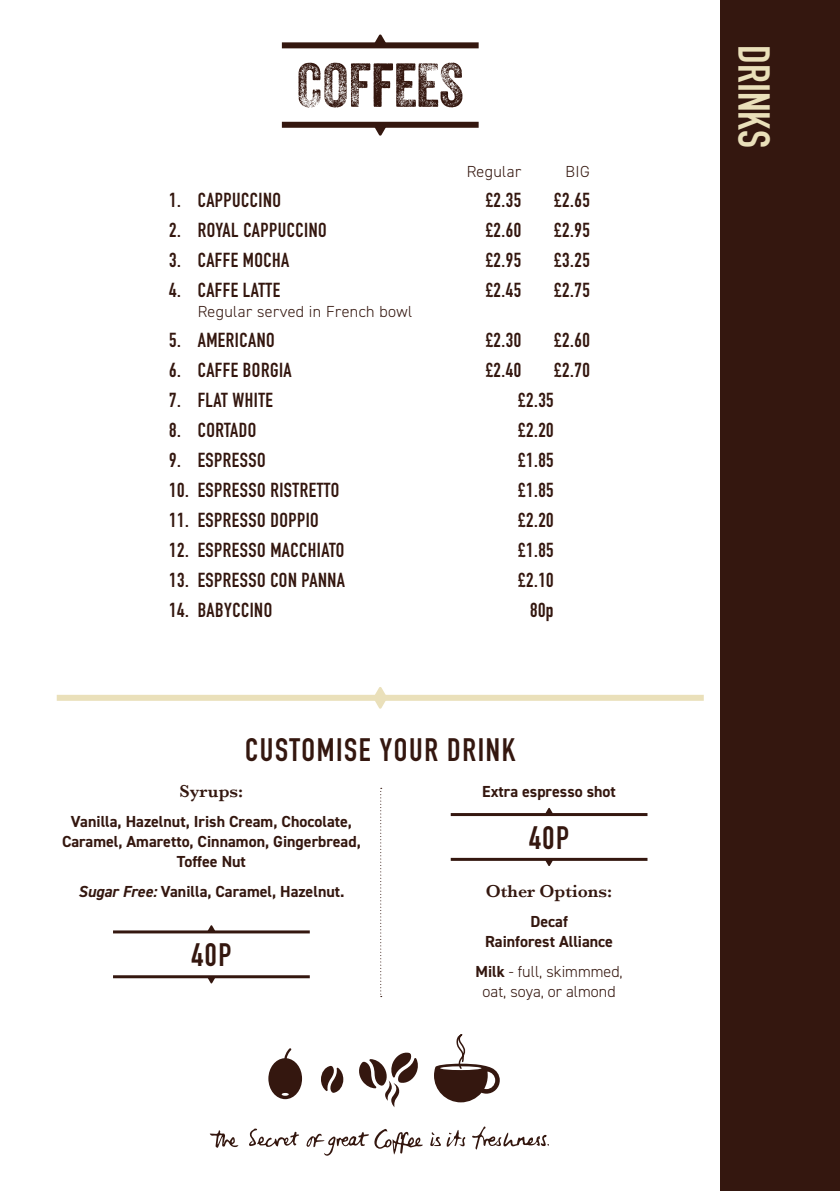
<style>
.page{position:relative;width:840px;height:1191px;background:#fff}
.page>*{position:absolute;margin:0;border:0;box-sizing:border-box;transform-origin:0 0}
.t1{font:60px "Veneer Three";color:#34170f}
.t2{font:700 44px "DIN Condensed";color:#eae0ba}
.t3{font:700 32px "DIN Condensed";letter-spacing:.05em;color:#34170f}
.t4{font:700 20px "DIN Condensed";letter-spacing:.025em;color:#34170f}
.t5{font:600 18px "Baskerville";color:#34170f}
.t6{font:700 16px/20px "DIN2014";color:#34170f;text-align:center}
.t7{font:300 16px/20px "DIN2014";color:#34170f;text-align:center}
.t8{font:300 16px "DIN2014";letter-spacing:.025em;color:#34170f}
.s1{font-family:"Veneer"}
.s2{font-family:"Veneer Two"}
.s3{font-style:italic}
.s4{font-weight:700}
</style>
<div class="page">
<div style="left:720px;top:0;width:119px;height:1191px;background:#34170f"></div>
<div style="left:282px;top:42px;width:196px;height:6px;background:#34170f"></div>
<div style="left:282px;top:122px;width:196px;height:6px;background:#34170f"></div>
<svg style="left:373px;top:34px;width:13px;height:9px"></svg>
<svg style="left:373px;top:127px;width:13px;height:9px"></svg>
<hr style="left:113px;top:975px;width:196px;height:3px;background:#34170f">
<svg style="left:207px;top:978px;width:8px;height:5px"></svg>
<hr style="left:450px;top:858px;width:197px;height:3px;background:#34170f">
<svg style="left:545px;top:860px;width:7px;height:6px"></svg>
<hr style="left:113px;top:930px;width:196px;height:3px;background:#34170f">
<svg style="left:207px;top:925px;width:8px;height:6px"></svg>
<hr style="left:450px;top:813px;width:197px;height:3px;background:#34170f">
<svg style="left:545px;top:807px;width:7px;height:6px"></svg>
<div style="left:57px;top:695px;width:646px;height:6px;background:#eae0ba"></div>
<svg style="left:373px;top:687px;width:13px;height:22px"></svg>
<svg style="left:380px;top:788px;width:1px;height:209px"></svg>
<svg style="left:210px;top:1130px;width:28px;height:18px"></svg>
<svg style="left:306px;top:1129px;width:116px;height:27px"></svg>
<svg style="left:249px;top:1128px;width:50px;height:19px"></svg>
<svg style="left:430px;top:1130px;width:35px;height:16px"></svg>
<svg style="left:472px;top:1126px;width:77px;height:23px"></svg>
<svg style="left:268px;top:1048px;width:34px;height:51px"></svg>
<svg style="left:321px;top:1065px;width:22px;height:28px"></svg>
<svg style="left:359px;top:1052px;width:59px;height:55px"></svg>
<svg style="left:434px;top:1034px;width:65px;height:68px"></svg>
<h1 class="t1" style="left:297px;top:49px;width:168px">COF<span class="s1">F</span><span class="s2">E</span>ES</h1>
<p class="t8" style="left:466px;top:161px;width:56px">Regular</p>
<p class="t8" style="left:565px;top:161px;width:26px">BIG</p>
<p class="t4" style="left:169px;top:186px;width:113px">1. CAPPUCCINO</p>
<p class="t4" style="left:485px;top:186px;width:37px">£2.35</p>
<p class="t4" style="left:554px;top:186px;width:37px">£2.65</p>
<p class="t4" style="left:169px;top:216px;width:159px">2. ROYAL CAPPUCCINO</p>
<p class="t4" style="left:485px;top:216px;width:37px">£2.60</p>
<p class="t4" style="left:554px;top:216px;width:37px">£2.95</p>
<p class="t4" style="left:169px;top:246px;width:121px">3. CAFFE MOCHA</p>
<p class="t4" style="left:485px;top:246px;width:37px">£2.95</p>
<p class="t4" style="left:554px;top:246px;width:37px">£3.25</p>
<p class="t4" style="left:169px;top:276px;width:112px">4. CAFFE LATTE</p>
<p class="t4" style="left:485px;top:276px;width:37px">£2.45</p>
<p class="t4" style="left:554px;top:276px;width:37px">£2.75</p>
<p class="t8" style="left:197px;top:301px;width:216px">Regular served in French bowl</p>
<p class="t4" style="left:169px;top:326px;width:107px">5. AMERICANO</p>
<p class="t4" style="left:485px;top:326px;width:37px">£2.30</p>
<p class="t4" style="left:554px;top:326px;width:37px">£2.60</p>
<p class="t4" style="left:169px;top:356px;width:124px">6. CAFFE BORGIA</p>
<p class="t4" style="left:485px;top:356px;width:37px">£2.40</p>
<p class="t4" style="left:554px;top:356px;width:37px">£2.70</p>
<p class="t4" style="left:169px;top:386px;width:105px">7. FLAT WHITE</p>
<p class="t4" style="left:518px;top:386px;width:37px">£2.35</p>
<p class="t4" style="left:169px;top:416px;width:88px">8. CORTADO</p>
<p class="t4" style="left:518px;top:416px;width:37px">£2.20</p>
<p class="t4" style="left:169px;top:446px;width:98px">9. ESPRESSO</p>
<p class="t4" style="left:518px;top:446px;width:37px">£1.85</p>
<p class="t4" style="left:169px;top:476px;width:171px">10. ESPRESSO RISTRETTO</p>
<p class="t4" style="left:518px;top:476px;width:37px">£1.85</p>
<p class="t4" style="left:169px;top:506px;width:151px">11. ESPRESSO DOPPIO</p>
<p class="t4" style="left:518px;top:506px;width:37px">£2.20</p>
<p class="t4" style="left:169px;top:536px;width:177px">12. ESPRESSO MACCHIATO</p>
<p class="t4" style="left:518px;top:536px;width:37px">£1.85</p>
<p class="t4" style="left:169px;top:566px;width:177px">13. ESPRESSO CON PANNA</p>
<p class="t4" style="left:518px;top:566px;width:37px">£2.10</p>
<p class="t4" style="left:169px;top:596px;width:104px">14. BABYCCINO</p>
<p class="t4" style="left:529px;top:596px;width:25px">80p</p>
<h3 class="t3" style="left:245px;top:728px;width:271px">CUSTOMISE YOUR DRINK</h3>
<p class="t5" style="left:179px;top:778px;width:65px">Syrups:</p>
<p class="t6" style="left:62px;top:811px;width:300px">Vanilla, Hazelnut, Irish Cream, Chocolate,<br>Caramel, Amaretto, Cinnamon, Gingerbread,<br>Toffee Nut</p>
<p class="t6" style="left:78px;top:881px;width:268px"><span class="s3">Sugar Free:</span> Vanilla, Caramel, Hazelnut.</p>
<p class="t5" style="left:485px;top:878px;width:128px">Other Options:</p>
<p class="t6" style="left:482px;top:781px;width:135px">Extra espresso shot</p>
<h3 class="t3" style="left:528px;top:816px;width:42px">40P</h3>
<h3 class="t3" style="left:191px;top:933px;width:42px">40P</h3>
<p class="t6" style="left:485px;top:911px;width:129px">Decaf<br>Rainforest Alliance</p>
<p class="t7" style="left:475px;top:961px;width:149px"><span class="s4">Milk</span> - full, skimmmed, oat, soya, or almond</p>
<h2 class="t2" style="left:783px;top:45px;width:104px;rotate:90deg">DRINKS</h2>
</div>
